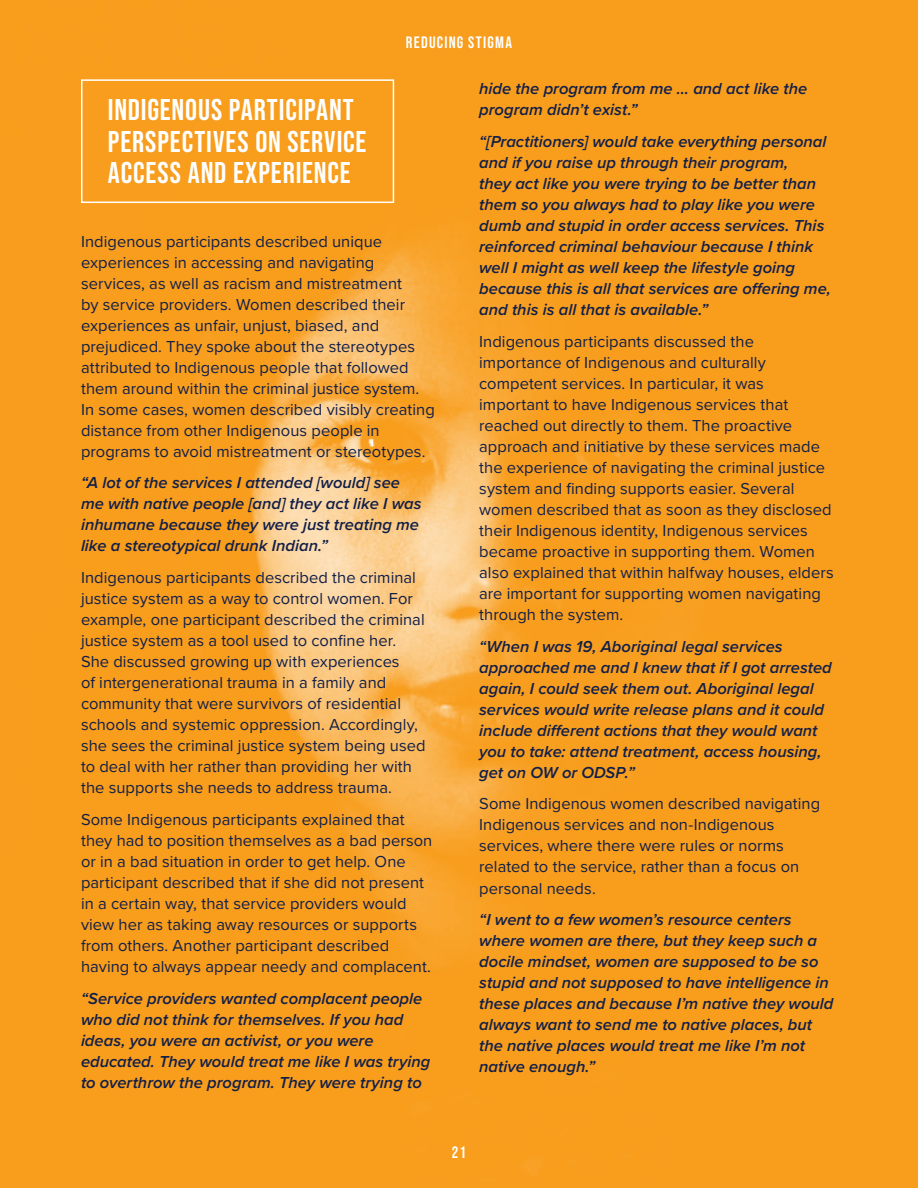
<style>
.page{position:relative;width:918px;height:1188px;background:#fff}
.page>*{position:absolute;margin:0;border:0;box-sizing:border-box;transform-origin:0 0}
.t1{font:30px/31.5px "Bebas Neue";letter-spacing:.03em;color:#fff}
.t2{font:16.5px/21px "Proxima Nova";letter-spacing:.005em;color:#121f48}
.t3{font:italic 600 16.5px/21px "Proxima Nova";color:#121f48}
.t4{font:16.5px "Bebas Neue";letter-spacing:.075em;color:#fff}
</style>
<div class="page">
<img style="left:0;top:0;width:918px;height:1188px">
<div style="left:81px;top:79px;width:313px;height:124px;border:2px solid #fff"></div>
<p class="t4" style="left:406px;top:32px;width:108px">REDUCING STIGMA</p>
<h1 class="t1" style="left:108px;top:95px;width:260px">INDIGENOUS PARTICIPANT<br>PERSPECTIVES ON SERVICE<br>ACCESS AND EXPERIENCE</h1>
<p class="t2" style="left:81px;top:231px;width:355px">Indigenous participants described unique experiences in accessing and navigating services, as well as racism and mistreatment<br>by service providers. Women described their experiences as unfair, unjust, biased, and prejudiced. They spoke about the stereotypes attributed to Indigenous people that followed them around within the criminal justice system.<br>In some cases, women described visibly creating distance from other Indigenous people in programs to avoid mistreatment or stereotypes.</p>
<p class="t3" style="left:81px;top:473px;width:342px">“A lot of the services I attended [would] see me with native people [and] they act like I was inhumane because they were just treating me like a stereotypical drunk Indian.”</p>
<p class="t2" style="left:81px;top:568px;width:346px">Indigenous participants described the criminal justice system as a way to control women. For example, one participant described the criminal justice system as a tool used to confine her.<br>She discussed growing up with experiences<br>of intergenerational trauma in a family and community that were survivors of residential schools and systemic oppression. Accordingly, she sees the criminal justice system being used to deal with her rather than providing her with the supports she needs to address trauma.</p>
<p class="t2" style="left:81px;top:810px;width:353px">Some Indigenous participants explained that they had to position themselves as a bad person or in a bad situation in order to get help. One participant described that if she did not present in a certain way, that service providers would view her as taking away resources or supports from others. Another participant described having to always appear needy and complacent.</p>
<p class="t3" style="left:81px;top:989px;width:351px">“Service providers wanted complacent people who did not think for themselves. If you had ideas, you were an activist, or you were educated. They would treat me like I was trying to overthrow the program. They were trying to</p>
<p class="t3" style="left:479px;top:79px;width:330px">hide the program from me … and act like the program didn’t exist.”</p>
<p class="t3" style="left:479px;top:132px;width:353px">“[Practitioners] would take everything personal and if you raise up through their program,<br>they act like you were trying to be better than them so you always had to play like you were dumb and stupid in order access services. This reinforced criminal behaviour because I think well I might as well keep the lifestyle going because this is all that services are offering me, and this is all that is available.”</p>
<p class="t2" style="left:479px;top:332px;width:356px">Indigenous participants discussed the importance of Indigenous and culturally competent services. In particular, it was important to have Indigenous services that reached out directly to them. The proactive approach and initiative by these services made the experience of navigating the criminal justice system and finding supports easier. Several women described that as soon as they disclosed their Indigenous identity, Indigenous services became proactive in supporting them. Women also explained that within halfway houses, elders are important for supporting women navigating through the system.</p>
<p class="t3" style="left:479px;top:637px;width:354px">“When I was 19, Aboriginal legal services approached me and I knew that if I got arrested again, I could seek them out. Aboriginal legal services would write release plans and it could include different actions that they would want you to take: attend treatment, access housing, get on OW or ODSP.”</p>
<p class="t2" style="left:479px;top:794px;width:342px">Some Indigenous women described navigating Indigenous services and non-Indigenous services, where there were rules or norms related to the service, rather than a focus on personal needs.</p>
<p class="t3" style="left:479px;top:910px;width:356px">“I went to a few women’s resource centers where women are there, but they keep such a docile mindset, women are supposed to be so stupid and not supposed to have intelligence in these places and because I’m native they would always want to send me to native places, but the native places would treat me like I’m not native enough.”</p>
<p class="t4" style="left:452px;top:1146px;width:16px">21</p>
</div>
